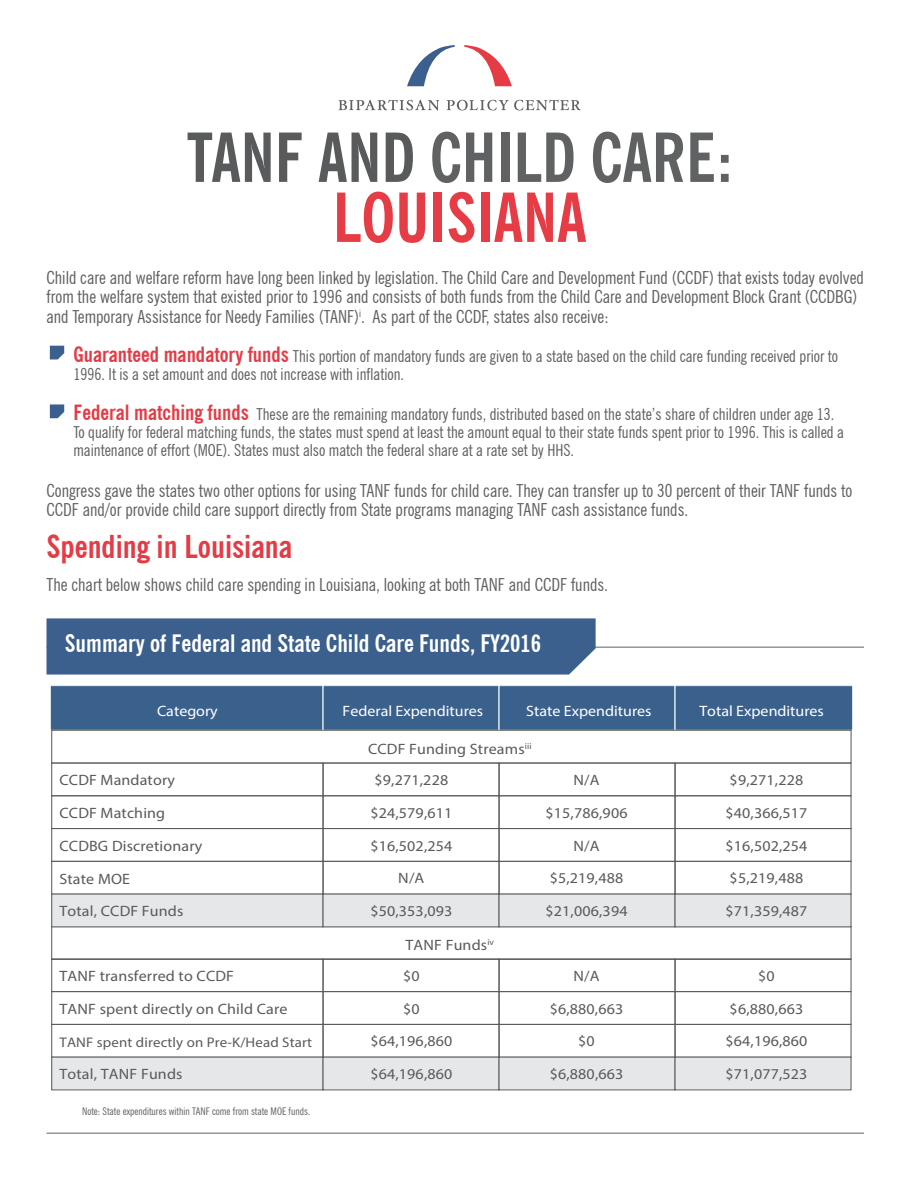
<style>
.page{position:relative;width:918px;height:1188px;background:#fff}
.page>*{position:absolute;margin:0;border:0;box-sizing:border-box;transform-origin:0 0}
.t1{font:700 condensed 67.5px "News Gothic BT";color:#5f6162}
.t2{font:700 condensed 67.5px "News Gothic BT";color:#e53c46}
.t3{font:700 condensed 31.5px "News Gothic BT";color:#e43b45}
.t4{font:700 condensed 24px "News Gothic BT";color:#fff}
.t5{font:condensed 18px/19.5px "News Gothic BT";color:#5f5f62}
.t6{font:condensed 16.5px/18px "News Gothic BT";color:#5f5f62}
.t7{font:condensed 15px/32.2px "News Gothic BT";letter-spacing:.01em;color:#595a59;scale:1.06 1}
.t8{font:700 condensed 15px "News Gothic BT";letter-spacing:.01em;color:#595a59;scale:1.06 1}
.t9{font:700 condensed 15px "News Gothic BT";color:#fff;scale:1.06 1}
.t10{font:condensed 13.95px "News Gothic BT";letter-spacing:.01em;color:#595a59;scale:1.06 1}
.t11{font:condensed 10.5px "News Gothic BT";color:#5f5f62}
.s1{color:#585a5b}
.s2{font-weight:700;font-size:21px;color:#e43b45}
.s3{font-weight:700}
</style>
<div class="page">
<hr style="left:46px;top:1132px;width:818px;height:2px;background:#939598">
<hr style="left:46px;top:646px;width:818px;height:2px;background:#939598">
<div style="left:47px;top:618px;width:549px;height:57px;background:#3b608d"></div>
<div style="left:50px;top:686px;width:273px;height:44px;background:#3a608c"></div>
<div style="left:50px;top:685px;width:273px;height:45px;border:1px solid #fff"></div>
<div style="left:323px;top:686px;width:176px;height:44px;background:#3a608c"></div>
<div style="left:323px;top:685px;width:176px;height:45px;border:1px solid #fff"></div>
<div style="left:499px;top:686px;width:176px;height:44px;background:#3a608c"></div>
<div style="left:499px;top:685px;width:176px;height:45px;border:1px solid #fff"></div>
<div style="left:675px;top:686px;width:178px;height:44px;background:#3a608c"></div>
<div style="left:675px;top:685px;width:178px;height:45px;border:1px solid #fff"></div>
<div style="left:52px;top:730px;width:799px;height:33px;border:1px solid #595a59"></div>
<div style="left:52px;top:926px;width:799px;height:34px;border:1px solid #595a59"></div>
<div style="left:52px;top:763px;width:271px;height:33px;border:1px solid #595a59"></div>
<div style="left:323px;top:763px;width:176px;height:33px;border:1px solid #595a59"></div>
<div style="left:499px;top:763px;width:176px;height:33px;border:1px solid #595a59"></div>
<div style="left:675px;top:763px;width:176px;height:33px;border:1px solid #595a59"></div>
<div style="left:52px;top:828px;width:271px;height:34px;border:1px solid #595a59"></div>
<div style="left:323px;top:828px;width:176px;height:34px;border:1px solid #595a59"></div>
<div style="left:499px;top:828px;width:176px;height:34px;border:1px solid #595a59"></div>
<div style="left:675px;top:828px;width:176px;height:34px;border:1px solid #595a59"></div>
<div style="left:52px;top:861px;width:271px;height:33px;border:1px solid #595a59"></div>
<div style="left:323px;top:861px;width:176px;height:33px;border:1px solid #595a59"></div>
<div style="left:499px;top:861px;width:176px;height:33px;border:1px solid #595a59"></div>
<div style="left:675px;top:861px;width:176px;height:33px;border:1px solid #595a59"></div>
<div style="left:52px;top:894px;width:271px;height:33px;background:#e6e7e9"></div>
<div style="left:52px;top:894px;width:271px;height:33px;border:1px solid #595a59"></div>
<div style="left:323px;top:894px;width:176px;height:33px;background:#e6e7e9"></div>
<div style="left:323px;top:894px;width:176px;height:33px;border:1px solid #595a59"></div>
<div style="left:499px;top:894px;width:176px;height:33px;background:#e6e7e9"></div>
<div style="left:499px;top:894px;width:176px;height:33px;border:1px solid #595a59"></div>
<div style="left:675px;top:894px;width:176px;height:33px;background:#e6e7e9"></div>
<div style="left:675px;top:894px;width:176px;height:33px;border:1px solid #595a59"></div>
<div style="left:52px;top:959px;width:271px;height:33px;border:1px solid #595a59"></div>
<div style="left:323px;top:959px;width:176px;height:33px;border:1px solid #595a59"></div>
<div style="left:499px;top:959px;width:176px;height:33px;border:1px solid #595a59"></div>
<div style="left:675px;top:959px;width:176px;height:33px;border:1px solid #595a59"></div>
<div style="left:52px;top:991px;width:271px;height:34px;border:1px solid #595a59"></div>
<div style="left:323px;top:991px;width:176px;height:34px;border:1px solid #595a59"></div>
<div style="left:499px;top:991px;width:176px;height:34px;border:1px solid #595a59"></div>
<div style="left:675px;top:991px;width:176px;height:34px;border:1px solid #595a59"></div>
<div style="left:52px;top:1024px;width:271px;height:33px;border:1px solid #595a59"></div>
<div style="left:323px;top:1024px;width:176px;height:33px;border:1px solid #595a59"></div>
<div style="left:499px;top:1024px;width:176px;height:33px;border:1px solid #595a59"></div>
<div style="left:675px;top:1024px;width:176px;height:33px;border:1px solid #595a59"></div>
<div style="left:52px;top:1057px;width:271px;height:33px;background:#e6e7e9"></div>
<div style="left:52px;top:1057px;width:271px;height:33px;border:1px solid #595a59"></div>
<div style="left:323px;top:1057px;width:176px;height:33px;background:#e6e7e9"></div>
<div style="left:323px;top:1057px;width:176px;height:33px;border:1px solid #595a59"></div>
<div style="left:499px;top:1057px;width:176px;height:33px;background:#e6e7e9"></div>
<div style="left:499px;top:1057px;width:176px;height:33px;border:1px solid #595a59"></div>
<div style="left:675px;top:1057px;width:176px;height:33px;background:#e6e7e9"></div>
<div style="left:675px;top:1057px;width:176px;height:33px;border:1px solid #595a59"></div>
<svg style="left:338px;top:100px;width:101px;height:11px"></svg>
<svg style="left:447px;top:100px;width:134px;height:11px"></svg>
<svg style="left:464px;top:45px;width:48px;height:41px"></svg>
<svg style="left:407px;top:45px;width:48px;height:41px"></svg>
<svg style="left:50px;top:346px;width:14px;height:13px"></svg>
<svg style="left:50px;top:404px;width:14px;height:14px"></svg>
<p class="t1" style="left:187px;top:116px;width:548px"><span class="s1">TANF AND</span> CHILD CARE:</p>
<p class="t2" style="left:333px;top:176px;width:255px">LOUISIANA</p>
<p class="t5" style="left:46px;top:267px;width:819px">Child care and welfare reform have long been linked by legislation. The Child Care and Development Fund (CCDF) that exists today evolved from the welfare system that existed prior to 1996 and consists of both funds from the Child Care and Development Block Grant (CCDBG) and Temporary Assistance for Needy Families (TANF)<sup>i</sup>. As part of the CCDF, states also receive:</p>
<p class="t6" style="left:74px;top:347px;width:766px"><span class="s2">Guaranteed mandatory funds</span> This portion of mandatory funds are given to a state based on the child care funding received prior to<br>1996. It is a set amount and does not increase with inflation.</p>
<p class="t6" style="left:74px;top:405px;width:772px"><span class="s2">Federal matching funds</span> These are the remaining mandatory funds, distributed based on the state’s share of children under age 13.<br>To qualify for federal matching funds, the states must spend at least the amount equal to their state funds spent prior to 1996. This is called a maintenance of effort (MOE). States must also match the federal share at a rate set by HHS.</p>
<p class="t5" style="left:46px;top:481px;width:807px">Congress gave the states two other options for using TANF funds for child care. They can transfer up to 30 percent of their TANF funds to<br>CCDF and/or provide child care support directly from State programs managing TANF cash assistance funds.</p>
<p class="t3" style="left:46px;top:527px;width:247px">Spending in Louisiana</p>
<p class="t5" style="left:46px;top:575px;width:563px">The chart below shows child care spending in Louisiana, looking at both TANF and CCDF funds.</p>
<p class="t4" style="left:65px;top:629px;width:478px">Summary of Federal and State Child Care Funds, FY2016</p>
<p class="t9" style="left:157px;top:702px;width:59px">Category</p>
<p class="t9" style="left:343px;top:702px;width:134px">Federal Expenditures</p>
<p class="t8" style="left:368px;top:739px;width:156px">CCDF Funding Streams<sup>iii</sup></p>
<p class="t9" style="left:526px;top:702px;width:120px">State Expenditures</p>
<p class="t9" style="left:699px;top:702px;width:119px">Total Expenditures</p>
<p class="t7" style="left:59px;top:764px;width:110px">CCDF Mandatory<br>CCDF Matching</p>
<p class="t7" style="left:59px;top:830px;width:136px">CCDBG Discretionary<br>State MOE<br><span class="s3">Total, CCDF Funds</span></p>
<p class="t7" style="left:375px;top:764px;width:71px">$9,271,228</p>
<p class="t7" style="left:573px;top:764px;width:26px">N/A</p>
<p class="t7" style="left:730px;top:764px;width:71px">$9,271,228</p>
<p class="t7" style="left:370px;top:796px;width:79px">$24,579,611</p>
<p class="t7" style="left:546px;top:796px;width:79px">$15,786,906</p>
<p class="t7" style="left:725px;top:796px;width:79px">$40,366,517</p>
<p class="t7" style="left:370px;top:830px;width:79px">$16,502,254</p>
<p class="t7" style="left:573px;top:830px;width:26px">N/A</p>
<p class="t7" style="left:725px;top:830px;width:79px">$16,502,254</p>
<p class="t7" style="left:398px;top:862px;width:26px">N/A</p>
<p class="t7" style="left:550px;top:862px;width:71px">$5,219,488</p>
<p class="t7" style="left:730px;top:862px;width:71px">$5,219,488</p>
<p class="t8" style="left:370px;top:901px;width:79px">$50,353,093</p>
<p class="t8" style="left:546px;top:901px;width:79px">$21,006,394</p>
<p class="t8" style="left:725px;top:901px;width:79px">$71,359,487</p>
<p class="t8" style="left:405px;top:935px;width:85px">TANF Funds<sup>iv</sup></p>
<p class="t7" style="left:403px;top:959px;width:17px">$0</p>
<p class="t7" style="left:573px;top:959px;width:26px">N/A</p>
<p class="t7" style="left:758px;top:959px;width:17px">$0</p>
<p class="t7" style="left:59px;top:960px;width:166px">TANF transferred to CCDF</p>
<p class="t7" style="left:59px;top:993px;width:217px">TANF spent directly on Child Care</p>
<p class="t10" style="left:59px;top:1034px;width:240px">TANF spent directly on Pre-K/Head Start</p>
<p class="t8" style="left:59px;top:1064px;width:118px">Total, TANF Funds</p>
<p class="t7" style="left:370px;top:1057px;width:79px">$64,196,860</p>
<p class="t7" style="left:550px;top:1057px;width:71px">$6,880,663</p>
<p class="t8" style="left:725px;top:1064px;width:79px">$71,077,523</p>
<p class="t7" style="left:403px;top:993px;width:17px">$0</p>
<p class="t7" style="left:550px;top:993px;width:71px">$6,880,663</p>
<p class="t7" style="left:730px;top:993px;width:71px">$6,880,663</p>
<p class="t7" style="left:370px;top:1025px;width:79px">$64,196,860</p>
<p class="t7" style="left:578px;top:1025px;width:17px">$0</p>
<p class="t7" style="left:725px;top:1025px;width:79px">$64,196,860</p>
<p class="t11" style="left:82px;top:1104px;width:230px">Note: State expenditures within TANF come from state MOE funds.</p>
</div>
